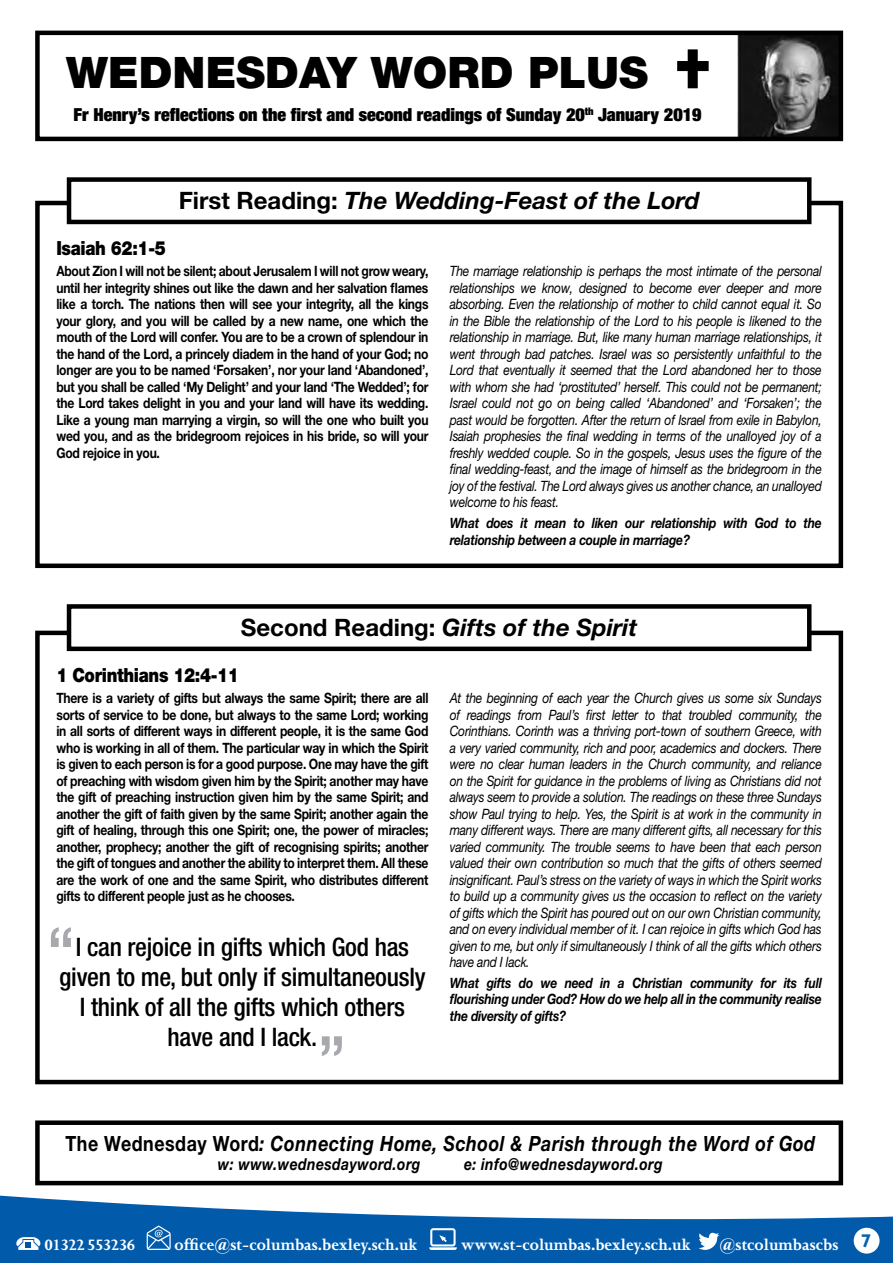
<style>
.page{position:relative;width:893px;height:1263px;background:#fff}
.page>*{position:absolute;margin:0;border:0;box-sizing:border-box;transform-origin:0 0}
.t1{font:900 43.5px "Helvetica Neue LT Std";color:#000}
.t2{font:500 condensed 25.5px/30px "Helvetica Neue LT Std";letter-spacing:-.01em;color:#000;text-align:center}
.t3{font:italic 700 24px "Helvetica Neue LT Std";color:#000}
.t4{font:italic 700 21px "Helvetica Neue LT Std";letter-spacing:.03em;color:#000;scale:.85 1}
.t5{font:900 19.5px "Helvetica Neue LT Std";letter-spacing:-.02em;color:#000;scale:.85 1}
.t6{font:700 18.45px "Humanist 521 BT";color:#0162b0}
.t7{font:900 condensed 18px "Helvetica Neue LT Std";color:#000}
.t8{font:700 17.25px "Joanna";color:#fff}
.t9{font:700 17.25px "Joanna";letter-spacing:-.07em;color:#fff}
.t10{font:italic 700 16.5px "Helvetica Neue LT Std";letter-spacing:.03em;color:#000;scale:.85 1}
.t11{font:italic 14.25px/16.5px "Helvetica Neue LT Std";letter-spacing:-.02em;color:#000;text-align:justify;scale:.85 1}
.t12{font:700 14.25px/16.5px "Helvetica Neue LT Std";letter-spacing:-.02em;color:#000;text-align:justify;scale:.85 1}
.t13{font:italic 700 14.25px/16.5px "Helvetica Neue LT Std";letter-spacing:-.02em;color:#000;scale:.85 1}
.s1{font-style:normal}
</style>
<div class="page">
<svg style="left:0;top:1195px;width:893px;height:68px;fill:#015aaa"></svg>
<div style="left:854px;top:1228px;width:25px;height:25px;background:#fff;border-radius:50%"></div>
<svg style="left:16px;top:1237px;width:25px;height:13px"></svg>
<svg style="left:147px;top:1226px;width:24px;height:24px"></svg>
<svg style="left:429px;top:1228px;width:28px;height:22px"></svg>
<svg style="left:698px;top:1232px;width:21px;height:21px"></svg>
<img style="left:737px;top:36px;width:101px;height:100px">
<div style="left:35px;top:31px;width:808px;height:110px;border:4px solid #000"></div>
<svg style="left:677px;top:49px;width:32px;height:39px"></svg>
<div style="left:35px;top:1120px;width:808px;height:65px;border:4px solid #000"></div>
<div style="left:35px;top:201px;width:808px;height:367px;border:4px solid #000"></div>
<div style="left:69px;top:180px;width:740px;height:42px;background:#fff"></div>
<div style="left:67px;top:177px;width:744px;height:47px;border:4px solid #000"></div>
<div style="left:35px;top:631px;width:808px;height:453px;border:4px solid #000"></div>
<div style="left:69px;top:606px;width:740px;height:43px;background:#fff"></div>
<div style="left:67px;top:604px;width:744px;height:47px;border:4px solid #000"></div>
<svg style="left:322px;top:1036px;width:20px;height:20px"></svg>
<svg style="left:51px;top:927px;width:20px;height:20px"></svg>
<p class="t1" style="left:66px;top:47px;width:583px">WEDNESDAY WORD PLUS</p>
<p class="t7" style="left:74px;top:103px;width:629px">Fr Henry’s reflections on the first and second readings of Sunday 20<sup>th</sup> January 2019</p>
<p class="t3" style="left:179px;top:186px;width:522px"><span class="s1">First Reading:</span> The Wedding-Feast of the Lord</p>
<p class="t5" style="left:56px;top:237px;width:130px">Isaiah 62:1-5</p>
<p class="t12" style="left:56px;top:263px;width:439px">About Zion I will not be silent; about Jerusalem I will not grow weary, until her integrity shines out like the dawn and her salvation flames like a torch. The nations then will see your integrity, all the kings your glory, and you will be called by a new name, one which the mouth of the Lord will confer. You are to be a crown of splendour in the hand of the Lord, a princely diadem in the hand of your God; no longer are you to be named ‘Forsaken’, nor your land ‘Abandoned’, but you shall be called ‘My Delight’ and your land ‘The Wedded’; for the Lord takes delight in you and your land will have its wedding.<br>Like a young man marrying a virgin, so will the one who built you wed you, and as the bridegroom rejoices in his bride, so will your God rejoice in you.</p>
<p class="t11" style="left:450px;top:263px;width:439px">The marriage relationship is perhaps the most intimate of the personal relationships we know, designed to become ever deeper and more absorbing. Even the relationship of mother to child cannot equal it. So in the Bible the relationship of the Lord to his people is likened to the relationship in marriage. But, like many human marriage relationships, it went through bad patches. Israel was so persistently unfaithful to the Lord that eventually it seemed that the Lord abandoned her to those with whom she had ‘prostituted’ herself. This could not be permanent; Israel could not go on being called ‘Abandoned’ and ‘Forsaken’; the past would be forgotten. After the return of Israel from exile in Babylon, Isaiah prophesies the final wedding in terms of the unalloyed joy of a freshly wedded couple. So in the gospels, Jesus uses the figure of the final wedding-feast, and the image of himself as the bridegroom in the joy of the festival. The Lord always gives us another chance, an unalloyed welcome to his feast.</p>
<p class="t13" style="left:450px;top:514px;width:439px">What does it mean to liken our relationship with God to the relationship between a couple in marriage?</p>
<p class="t3" style="left:241px;top:613px;width:398px"><span class="s1">Second Reading:</span> Gifts of the Spirit</p>
<p class="t5" style="left:56px;top:664px;width:216px">1 Corinthians 12:4-11</p>
<p class="t12" style="left:56px;top:689px;width:439px">There is a variety of gifts but always the same Spirit; there are all sorts of service to be done, but always to the same Lord; working in all sorts of different ways in different people, it is the same God who is working in all of them. The particular way in which the Spirit is given to each person is for a good purpose. One may have the gift of preaching with wisdom given him by the Spirit; another may have the gift of preaching instruction given him by the same Spirit; and another the gift of faith given by the same Spirit; another again the gift of healing, through this one Spirit; one, the power of miracles; another, prophecy; another the gift of recognising spirits; another the gift of tongues and another the ability to interpret them. All these are the work of one and the same Spirit, who distributes different gifts to different people just as he chooses.</p>
<p class="t2" style="left:59px;top:931px;width:368px">I can rejoice in gifts which God has given to me, but only if simultaneously<br>I think of all the gifts which others have and I lack.</p>
<p class="t11" style="left:450px;top:689px;width:439px">At the beginning of each year the Church gives us some six Sundays of readings from Paul’s first letter to that troubled community, the Corinthians. Corinth was a thriving port-town of southern Greece, with a very varied community, rich and poor, academics and dockers. There were no clear human leaders in the Church community, and reliance on the Spirit for guidance in the problems of living as Christians did not always seem to provide a solution. The readings on these three Sundays show Paul trying to help. Yes, the Spirit is at work in the community in many different ways. There are many different gifts, all necessary for this varied community. The trouble seems to have been that each person valued their own contribution so much that the gifts of others seemed insignificant. Paul’s stress on the variety of ways in which the Spirit works to build up a community gives us the occasion to reflect on the variety of gifts which the Spirit has poured out on our own Christian community, and on every individual member of it. I can rejoice in gifts which God has given to me, but only if simultaneously I think of all the gifts which others have and I lack.</p>
<p class="t13" style="left:450px;top:974px;width:439px;text-align:justify">What gifts do we need in a Christian community for its full flourishing under God? How do we help all in the community realise the diversity of gifts?</p>
<p class="t4" style="left:65px;top:1130px;width:883px"><span class="s1">The Wednesday Word</span>: Connecting Home, School &amp; Parish through the Word of God</p>
<p class="t10" style="left:218px;top:1154px;width:240px">w: www.wednesdayword.org</p>
<p class="t10" style="left:464px;top:1154px;width:235px">e: info@wednesdayword.org</p>
<p class="t9" style="left:44px;top:1235px;width:93px">01322 553236</p>
<p class="t8" style="left:175px;top:1235px;width:244px">office@st-columbas.bexley.sch.uk</p>
<p class="t8" style="left:461px;top:1235px;width:231px">www.st-columbas.bexley.sch.uk</p>
<p class="t8" style="left:719px;top:1235px;width:120px">@stcolumbascbs</p>
<p class="t6" style="left:861px;top:1229px;width:12px">7</p>
</div>
